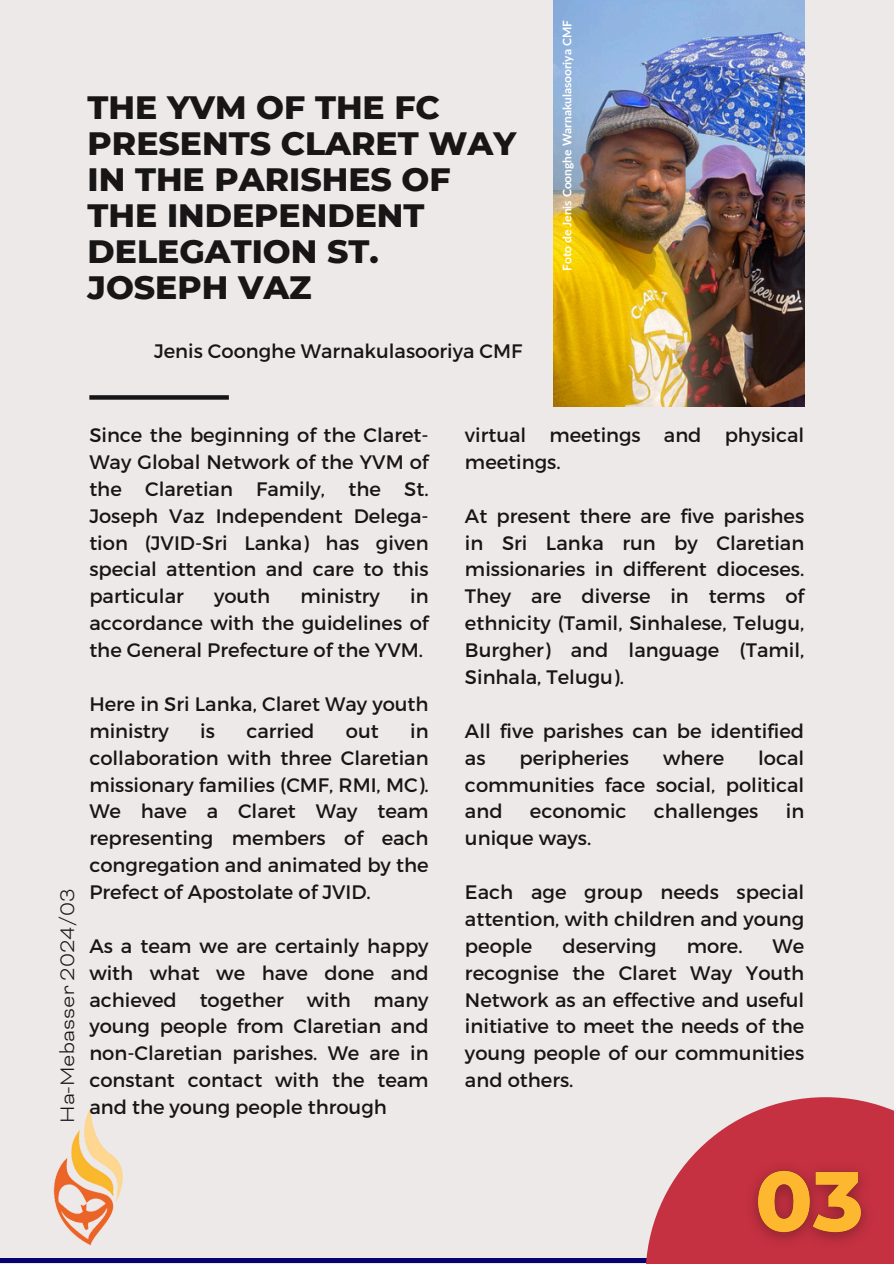
<style>
.page{position:relative;width:894px;height:1264px;background:#fff}
.page>*{position:absolute;margin:0;border:0;box-sizing:border-box;transform-origin:0 0}
.t1{font:800 33px/36px "Montserrat";color:#171516}
.t2{font:300 22.5px "Bicyclette";color:#171516}
.t3{font:19.5px/26.8px "Montserrat";color:#171516;text-align:justify}
.t4{font:700 12px "Lato";color:#fff}
</style>
<div class="page">
<div style="left:0;top:0;width:893px;height:1263px;background:#ede9e9"></div>
<img style="left:553px;top:0;width:250px;height:406px">
<hr style="left:0;top:1258px;width:893px;height:4px;background:#060273">
<svg style="left:645px;top:1097px;width:248px;height:166px;fill:#c53141"></svg>
<div style="left:89px;top:395px;width:140px;height:5px;background:#171516"></div>
<img style="left:53px;top:1108px;width:70px;height:138px">
<img style="left:736px;top:1149px;width:147px;height:108px">
<p class="t1" style="left:88px;top:89px;width:430px">THE YVM OF THE FC<br>PRESENTS CLARET WAY<br>IN THE PARISHES OF<br>THE INDEPENDENT<br>DELEGATION ST.<br>JOSEPH VAZ</p>
<h1 class="t3" style="left:154px;top:337px;width:370px">Jenis Coonghe Warnakulasooriya CMF</h1>
<p class="t4" style="left:559px;top:271px;width:252px;rotate:-90deg">Foto de Jenis Coonghe Warnakulasooriya CMF</p>
<h3 class="t2" style="left:56px;top:1122px;width:235px;rotate:-90deg">Ha-Mebasser 2024/03</h3>
<p class="t3" style="left:89px;top:420px;width:341px">Since the beginning of the Claret-Way Global Network of the YVM of the Claretian Family, the St.<br>Joseph Vaz Independent Delega&shy;tion (JVID-Sri Lanka) has given special attention and care to this particular</p>
<p class="t3" style="left:89px;top:582px;width:341px;text-indent:321px">in accordance with the guidelines of the General Prefecture of the YVM.</p>
<h3 class="t3" style="left:89px;top:689px;width:341px">Here in Sri Lanka, Claret Way youth ministry</h3>
<p class="t3" style="left:214px;top:582px;width:58px">youth</p>
<p class="t3" style="left:300px;top:582px;width:81px">ministry</p>
<h3 class="t3" style="left:89px;top:716px;width:341px;text-indent:321px">in collaboration with three Claretian missionary families (CMF, RMI, MC).<br>We have a Claret Way team representing members of each congregation and animated by the Prefect of Apostolate of JVID.</h3>
<h3 class="t3" style="left:89px;top:931px;width:341px">As a team we are certainly happy with what we have done and achieved together with many young people from Claretian and non-Claretian parishes. We are in constant contact with the team and the young people through</h3>
<h3 class="t3" style="left:200px;top:716px;width:16px">is</h3>
<h3 class="t3" style="left:246px;top:716px;width:70px">carried</h3>
<h3 class="t3" style="left:346px;top:716px;width:34px">out</h3>
<h3 class="t3" style="left:465px;top:420px;width:341px">virtual meetings and physical meetings.</h3>
<h3 class="t3" style="left:465px;top:501px;width:341px">At present there are five parishes in Sri Lanka run by Claretian missionaries in different dioceses.<br>They are diverse in terms of ethnicity (Tamil, Sinhalese, Telugu, Burgher) and language (Tamil, Sinhala, Telugu).</h3>
<h3 class="t3" style="left:465px;top:716px;width:341px">All five parishes can be identified as</h3>
<h3 class="t3" style="left:519px;top:743px;width:111px">peripheries</h3>
<h3 class="t3" style="left:663px;top:743px;width:63px">where</h3>
<h3 class="t3" style="left:465px;top:743px;width:341px;text-indent:293px">local communities face social, political and</h3>
<h3 class="t3" style="left:530px;top:797px;width:98px">economic</h3>
<h3 class="t3" style="left:653px;top:797px;width:106px">challenges</h3>
<h3 class="t3" style="left:785px;top:797px;width:20px">in</h3>
<h3 class="t3" style="left:465px;top:824px;width:128px">unique ways.</h3>
<h3 class="t3" style="left:465px;top:877px;width:341px">Each age group needs special attention, with children and young people</h3>
<h3 class="t3" style="left:562px;top:931px;width:96px">deserving</h3>
<h3 class="t3" style="left:686px;top:931px;width:57px">more.</h3>
<h3 class="t3" style="left:465px;top:931px;width:341px;text-indent:307px">We recognise the Claret Way Youth Network as an effective and useful initiative to meet the needs of the young people of our communities and others.</h3>
</div>
